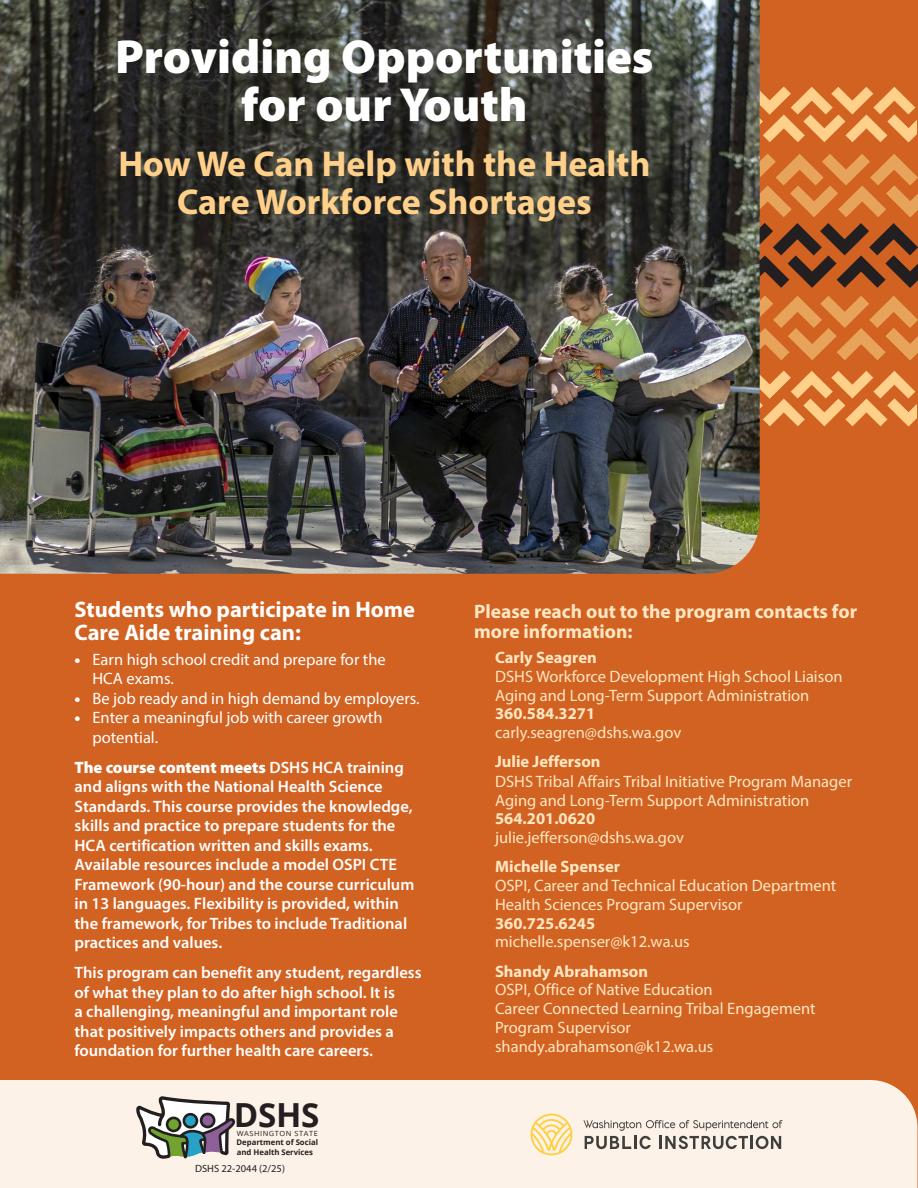
<style>
.page{position:relative;width:918px;height:1188px;background:#d26221}
.page>*{position:absolute;margin:0;border:0;box-sizing:border-box;transform-origin:0 0}
.t1{font:900 48px/48px "Myriad Pro";color:#fff;text-align:center}
.t2{font:700 36px/37.5px "Myriad Pro";color:#ffd08a;text-align:center}
.t3{font:700 33.15px "Open Sans";color:#231f20}
.t4{font:700 22.5px/22.5px "Myriad Pro";color:#fff}
.t5{font:700 19.5px/19.5px "Myriad Pro";color:#ffe7c3}
.t6{font:600 16.5px/19.5px "Myriad Pro";color:#fff}
.t7{font:16.5px/18.8px "Myriad Pro";color:#ffe7c3}
.t8{font:16.5px/18.8px "Myriad Pro";color:#fff}
.t9{font:700 16.5px "Myriad Pro";color:#ffe7c3}
.t10{font:10.5px "Myriad Pro";color:#231f20}
.t11{font:700 7.8px "Open Sans";color:#231f20}
.t12{font:7.05px "Open Sans";letter-spacing:.07em;color:#231f20;scale:1.05 1}
.s1{font-weight:900}
</style>
<div class="page">
<svg style="left:760px;top:296px;width:158px;height:64px"></svg>
<svg style="left:760px;top:371px;width:157px;height:55px"></svg>
<svg style="left:760px;top:223px;width:158px;height:65px"></svg>
<svg style="left:760px;top:154px;width:158px;height:63px"></svg>
<svg style="left:760px;top:87px;width:157px;height:55px"></svg>
<img style="left:0;top:0;width:760px;height:574px">
<div style="left:0;top:1080px;width:917px;height:108px;background:#fcf2e8"></div>
<svg style="left:135px;top:1080px;width:101px;height:108px;background:#c8c7c0"></svg>
<svg style="left:583px;top:1120px;width:200px;height:29px;background:#c8c1b9"></svg>
<svg style="left:531px;top:1114px;width:41px;height:41px;background:#fce4a9"></svg>
<p class="t1" style="left:115px;top:33px;width:540px">Providing Opportunities for our Youth</p>
<p class="t2" style="left:118px;top:144px;width:534px">How We Can Help with the Health<br>Care Workforce Shortages</p>
<p class="t4" style="left:75px;top:598px;width:342px">Students who participate in Home<br>Care Aide training can:</p>
<p class="t8" style="left:93px;top:650px;width:295px;text-indent:-18px"><span class="s1">•</span> Earn high school credit and prepare for the<br>HCA exams.</p>
<p class="t8" style="left:75px;top:688px;width:347px"><span class="s1">•</span> Be job ready and in high demand by employers.</p>
<p class="t8" style="left:93px;top:708px;width:292px;line-height:19.5px;text-indent:-18px"><span class="s1">•</span> Enter a meaningful job with career growth potential.</p>
<p class="t6" style="left:75px;top:758px;width:341px"><span class="s1">The course content meets</span> DSHS HCA training and aligns with the National Health Science Standards. This course provides the knowledge, skills and practice to prepare students for the HCA certification written and skills exams.<br>Available resources include a model OSPI CTE Framework (90-hour) and the course curriculum in 13 languages. Flexibility is provided, within the framework, for Tribes to include Traditional practices and values.</p>
<p class="t6" style="left:75px;top:963px;width:349px">This program can benefit any student, regardless of what they plan to do after high school. It is<br>a challenging, meaningful and important role that positively impacts others and provides a foundation for further health care careers.</p>
<p class="t3" style="left:234px;top:1091px;width:87px">DSHS</p>
<p class="t10" style="left:195px;top:1162px;width:91px">DSHS 22-2044 (2/25)</p>
<p class="t12" style="left:237px;top:1129px;width:79px">WASHINGTON STATE</p>
<p class="t11" style="left:237px;top:1137px;width:83px">Department of Social</p>
<p class="t11" style="left:237px;top:1146px;width:78px">and Health Services</p>
<p class="t5" style="left:474px;top:601px;width:384px">Please reach out to the program contacts for more information:</p>
<p class="t9" style="left:495px;top:647px;width:103px">Carly Seagren</p>
<p class="t7" style="left:495px;top:667px;width:349px">DSHS Workforce Development High School Liaison</p>
<p class="t7" style="left:495px;top:685px;width:316px">Aging and Long-Term Support Administration</p>
<p class="t9" style="left:495px;top:703px;width:102px">360.584.3271</p>
<p class="t7" style="left:495px;top:723px;width:188px">carly.seagren@dshs.wa.gov</p>
<p class="t9" style="left:495px;top:751px;width:107px">Julie Jefferson</p>
<p class="t7" style="left:495px;top:772px;width:359px">DSHS Tribal Affairs Tribal Initiative Program Manager</p>
<p class="t7" style="left:495px;top:790px;width:316px">Aging and Long-Term Support Administration</p>
<p class="t9" style="left:495px;top:808px;width:102px">564.201.0620</p>
<p class="t7" style="left:495px;top:828px;width:190px">julie.jefferson@dshs.wa.gov</p>
<p class="t9" style="left:495px;top:856px;width:126px">Michelle Spenser</p>
<p class="t7" style="left:495px;top:876px;width:343px">OSPI, Career and Technical Education Department</p>
<p class="t7" style="left:495px;top:895px;width:249px">Health Sciences Program Supervisor</p>
<p class="t9" style="left:495px;top:912px;width:102px">360.725.6245</p>
<p class="t7" style="left:495px;top:932px;width:196px">michelle.spenser@k12.wa.us</p>
<p class="t9" style="left:495px;top:960px;width:155px">Shandy Abrahamson</p>
<p class="t7" style="left:495px;top:980px;width:219px">OSPI, Office of Native Education</p>
<p class="t7" style="left:495px;top:999px;width:322px">Career Connected Learning Tribal Engagement<br>Program Supervisor</p>
<p class="t7" style="left:495px;top:1036px;width:220px">shandy.abrahamson@k12.wa.us</p>
</div>
